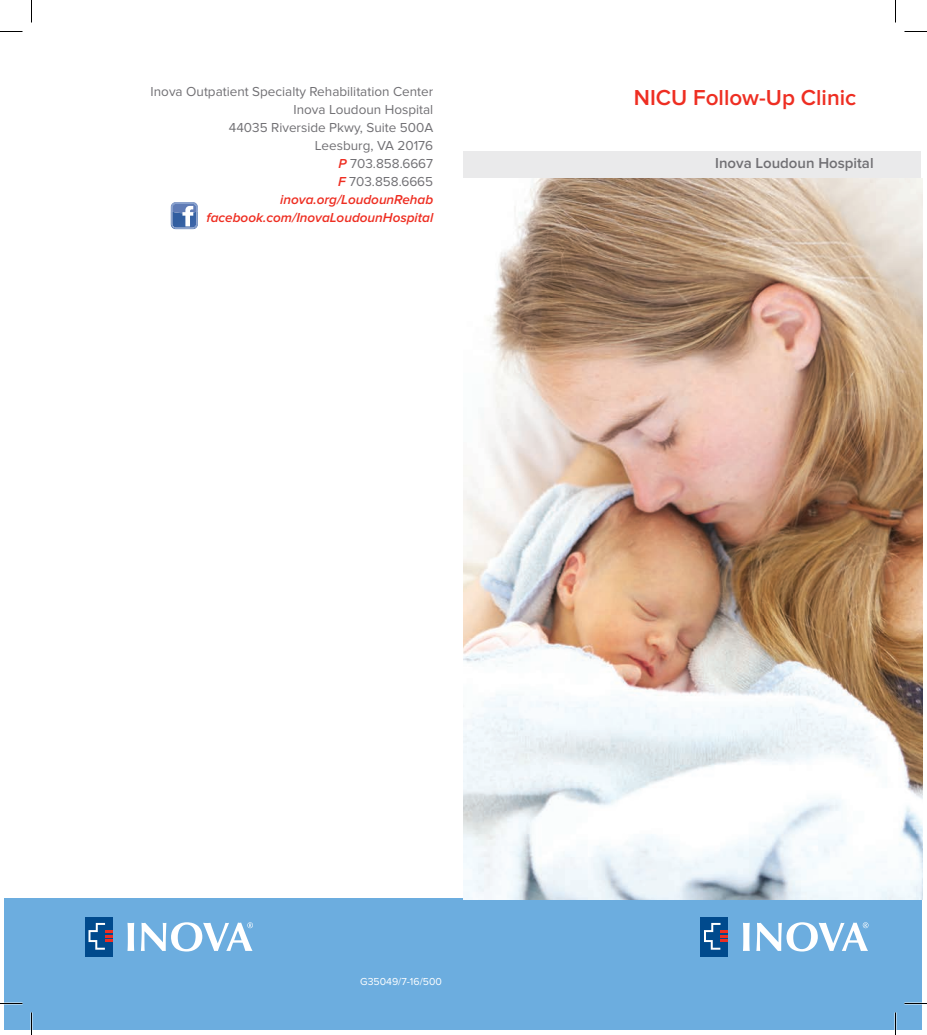
<style>
.page{position:relative;width:927px;height:1035px;background:#fff}
.page>*{position:absolute;margin:0;border:0;box-sizing:border-box;transform-origin:0 0}
.t1{font:600 22.5px "Proxima Nova";color:#ee2e22}
.t2{font:600 15px "Proxima Nova";color:#717074}
.t3{font:13.5px/18px "Proxima Nova";color:#717074;text-align:right}
.t4{font:italic 600 13.5px/18px "Proxima Nova";color:#ee2e22;text-align:right}
.t5{font:10.5px "Proxima Nova";color:#fff}
.s1{font-weight:600;font-style:italic;color:#ee2e22}
.s2{font-weight:400;font-style:normal;color:#717074}
</style>
<div class="page">
<div style="left:4px;top:898px;width:918px;height:132px;background:#6caddf"></div>
<div style="left:464px;top:151px;width:457px;height:27px;background:#eaeaeb"></div>
<div style="left:700px;top:917px;width:28px;height:40px;background:#004a8d"></div>
<svg style="left:704px;top:923px;width:24px;height:27px"></svg>
<svg style="left:743px;top:923px;width:7px;height:28px"></svg>
<svg style="left:756px;top:922px;width:112px;height:30px"></svg>
<img style="left:464px;top:179px;width:458px;height:720px">
<div style="left:85px;top:917px;width:28px;height:40px;background:#004a8d"></div>
<svg style="left:89px;top:923px;width:24px;height:27px"></svg>
<svg style="left:128px;top:923px;width:6px;height:28px"></svg>
<svg style="left:141px;top:922px;width:112px;height:30px"></svg>
<svg style="left:171px;top:202px;width:27px;height:27px"></svg>
<svg style="left:0;top:31px;width:22px;height:1px"></svg>
<svg style="left:904px;top:31px;width:23px;height:1px"></svg>
<svg style="left:0;top:1003px;width:22px;height:1px"></svg>
<svg style="left:904px;top:1003px;width:23px;height:1px"></svg>
<svg style="left:31px;top:0;width:1px;height:22px"></svg>
<svg style="left:31px;top:1012px;width:1px;height:23px"></svg>
<svg style="left:895px;top:0;width:1px;height:22px"></svg>
<svg style="left:895px;top:1012px;width:1px;height:23px"></svg>
<p class="t3" style="left:151px;top:83px;width:284px">Inova Outpatient Specialty Rehabilitation Center<br>Inova Loudoun Hospital</p>
<p class="t3" style="left:229px;top:119px;width:206px">44035 Riverside Pkwy, Suite 500A</p>
<p class="t3" style="left:315px;top:137px;width:120px">Leesburg, VA 20176</p>
<p class="t3" style="left:339px;top:155px;width:96px"><span class="s1">P</span> 703.858.6667</p>
<p class="t4" style="left:280px;top:173px;width:155px">F <span class="s2">703.858.6665 </span>inova.org/LoudounRehab</p>
<p class="t4" style="left:207px;top:209px;width:228px">facebook.com/InovaLoudounHospital</p>
<p class="t1" style="left:634px;top:84px;width:224px">NICU Follow-Up Clinic</p>
<p class="t2" style="left:715px;top:154px;width:160px">Inova Loudoun Hospital</p>
<p class="t5" style="left:360px;top:975px;width:83px">G35049/7-16/500</p>
</div>
